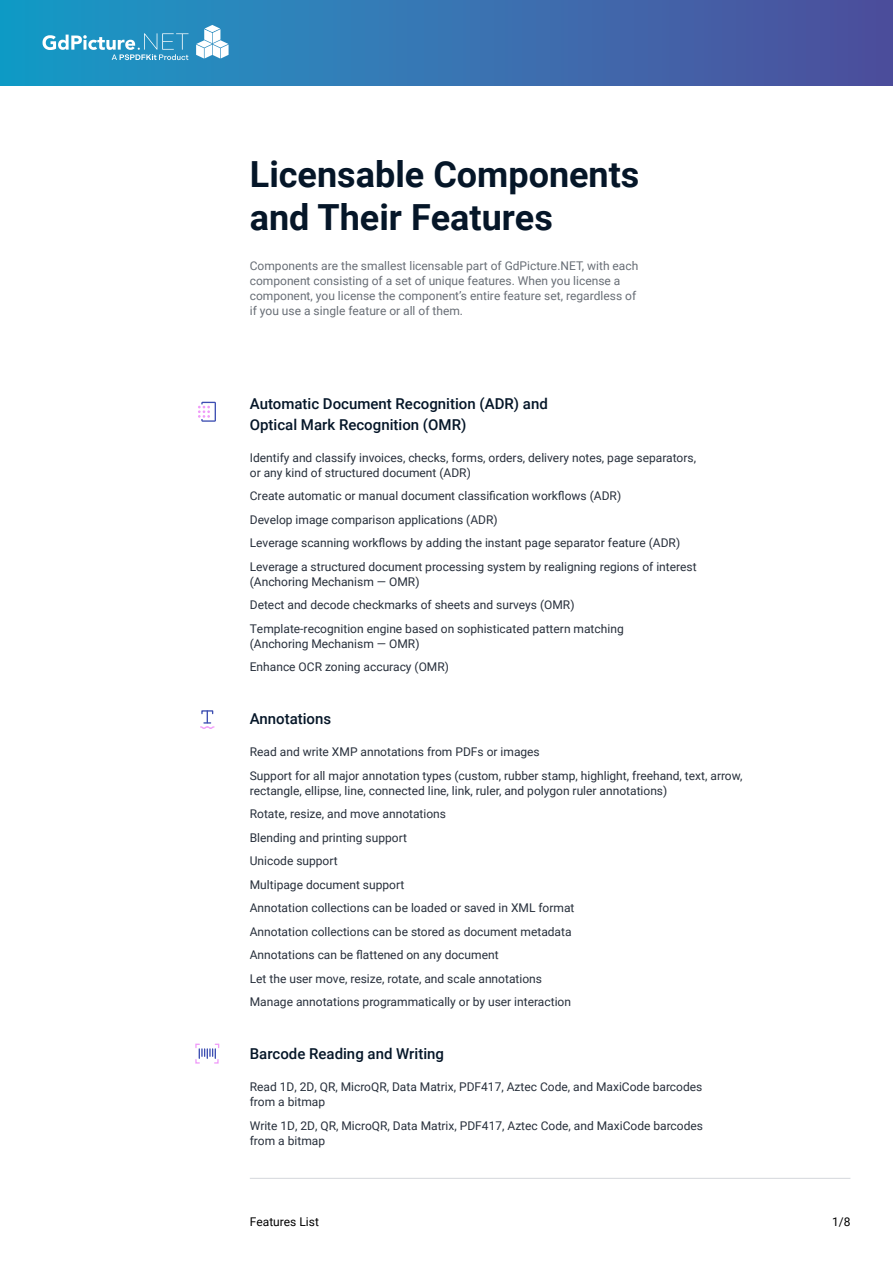
<style>
.page{position:relative;width:893px;height:1263px;background:#fff}
.page>*{position:absolute;margin:0;border:0;box-sizing:border-box;transform-origin:0 0}
.t1{font:700 36px/43.2px "Roboto";color:#051628}
.t2{font:500 15px/21px "Roboto";color:#051628}
.t3{font:12px/23.5px "Roboto";color:#272f3b}
.t4{font:12px/15px "Roboto";color:#686e76}
.t5{font:12px "Roboto";color:#000}
</style>
<div class="page">
<hr style="left:250px;top:1178px;width:600px;height:1px;background:#a9aeb8">
<div style="left:0;top:0;width:893px;height:85px;background:linear-gradient(to right,#189cc8,#514e9d)"></div>
<svg style="left:43px;top:25px;width:186px;height:35px;background:#52a9ce"></svg>
<svg style="left:198px;top:402px;width:18px;height:20px"></svg>
<div style="left:201px;top:710px;width:12px;height:4px;border:1px solid #3c4eb1"></div>
<svg style="left:200px;top:711px;width:15px;height:18px"></svg>
<svg style="left:195px;top:1043px;width:24px;height:21px"></svg>
<h1 class="t1" style="left:250px;top:151px;width:391px">Licensable Components and Their Features</h1>
<p class="t4" style="left:250px;top:258px;width:390px">Components are the smallest licensable part of GdPicture.NET, with each component consisting of a set of unique features. When you license a component, you license the component’s entire feature set, regardless of if you use a single feature or all of them.</p>
<p class="t2" style="left:250px;top:392px;width:300px">Automatic Document Recognition (ADR) and<br>Optical Mark Recognition (OMR)</p>
<p class="t3" style="left:250px;top:449px;width:448px;line-height:15px">Identify and classify invoices, checks, forms, orders, delivery notes, page separators, or any kind of structured document (ADR)</p>
<p class="t3" style="left:250px;top:484px;width:448px">Create automatic or manual document classification workflows (ADR)<br>Develop image comparison applications (ADR)<br>Leverage scanning workflows by adding the instant page separator feature (ADR)<br>Leverage a structured document processing system by realigning regions of interest</p>
<p class="t3" style="left:250px;top:569px;width:375px">(Anchoring Mechanism — OMR)<br>Detect and decode checkmarks of sheets and surveys (OMR)<br>Template-recognition engine based on sophisticated pattern matching</p>
<p class="t3" style="left:250px;top:631px;width:201px">(Anchoring Mechanism — OMR)<br>Enhance OCR zoning accuracy (OMR)</p>
<p class="t2" style="left:250px;top:708px;width:83px">Annotations</p>
<p class="t3" style="left:250px;top:740px;width:494px">Read and write XMP annotations from PDFs or images<br>Support for all major annotation types (custom, rubber stamp, highlight, freehand, text, arrow,</p>
<p class="t3" style="left:250px;top:778px;width:419px">rectangle, ellipse, line, connected line, link, ruler, and polygon ruler annotations)<br>Rotate, resize, and move annotations<br>Blending and printing support<br>Unicode support<br>Multipage document support<br>Annotation collections can be loaded or saved in XML format<br>Annotation collections can be stored as document metadata<br>Annotations can be flattened on any document<br>Let the user move, resize, rotate, and scale annotations<br>Manage annotations programmatically or by user interaction</p>
<p class="t2" style="left:250px;top:1043px;width:196px">Barcode Reading and Writing</p>
<p class="t3" style="left:250px;top:1079px;width:454px;line-height:15px">Read 1D, 2D, QR, MicroQR, Data Matrix, PDF417, Aztec Code, and MaxiCode barcodes from a bitmap</p>
<p class="t3" style="left:250px;top:1117px;width:455px;line-height:15px">Write 1D, 2D, QR, MicroQR, Data Matrix, PDF417, Aztec Code, and MaxiCode barcodes from a bitmap</p>
<p class="t5" style="left:250px;top:1214px;width:71px">Features List</p>
<p class="t5" style="left:832px;top:1214px;width:20px">1/8</p>
</div>
